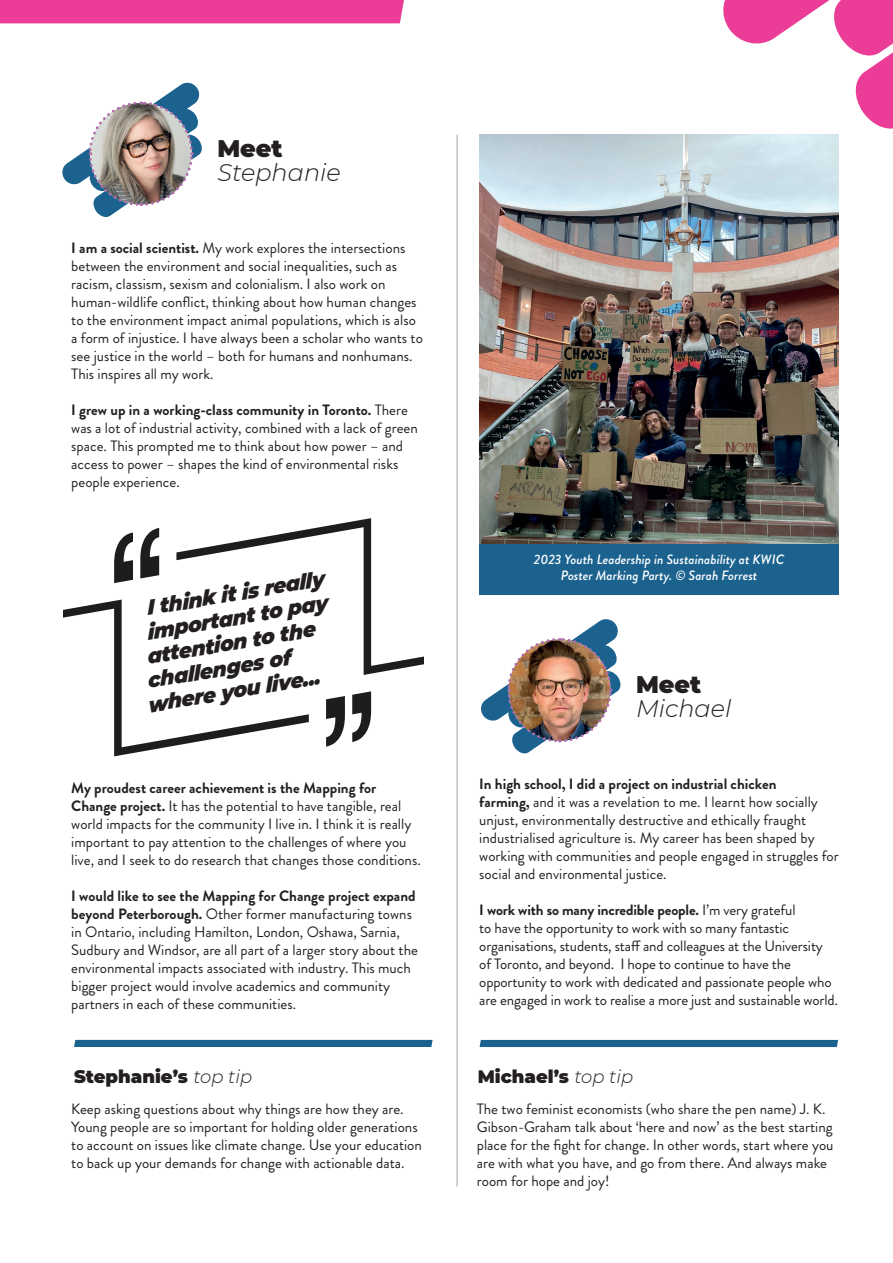
<style>
.page{position:relative;width:893px;height:1263px;background:#fff}
.page>*{position:absolute;margin:0;border:0;box-sizing:border-box;transform-origin:0 0}
.t1{font:italic 300 24px/24px "Montserrat";color:#231f20}
.t2{font:italic 900 21px "Montserrat";color:#231f20}
.t3{font:900 18px "Montserrat";color:#231f20}
.t4{font:15px/18px "Brandon Grotesque";color:#231f20}
.t5{font:italic 500 13.5px/16.2px "Brandon Grotesque";color:#fff;text-align:center}
.s1{font-weight:900;font-style:normal}
.s2{font-weight:700}
.s3{font-weight:300;font-style:italic}
.s4{font-weight:400}
</style>
<div class="page">
<img style="left:62px;top:82px;width:140px;height:135px">
<div style="left:0;top:0;width:404px;height:23px;background:#eb3c97"></div>
<svg style="left:723px;top:0;width:170px;height:129px"></svg>
<div style="left:480px;top:1040px;width:358px;height:7px;background:#1b628f"></div>
<div style="left:74px;top:1040px;width:359px;height:7px;background:#1b628f"></div>
<hr style="left:457px;top:135px;width:1px;height:1051px;background:#a0a1a5">
<svg style="left:64px;top:518px;width:360px;height:238px"></svg>
<div style="left:479px;top:540px;width:360px;height:54px;background:#1b628f"></div>
<img style="left:480px;top:135px;width:359px;height:408px">
<img style="left:481px;top:619px;width:140px;height:135px">
<p class="t1" style="left:217px;top:135px;width:125px"><span class="s1">Meet<br></span>Stephanie</p>
<p class="t4" style="left:71px;top:239px;width:353px"><span class="s2">I am a social scientist.</span> My work explores the intersections between the environment and social inequalities, such as racism, classism, sexism and colonialism. I also work on human-wildlife conflict, thinking about how human changes to the environment impact animal populations, which is also a form of injustice. I have always been a scholar who wants to see justice in the world – both for humans and nonhumans.<br>This inspires all my work.</p>
<p class="t4" style="left:71px;top:401px;width:348px"><span class="s2">I grew up in a working-class community in Toronto.</span> There was a lot of industrial activity, combined with a lack of green space. This prompted me to think about how power – and access to power – shapes the kind of environmental risks people experience.</p>
<h2 class="t2" style="left:144px;top:592px;width:181px;rotate:-9deg">I think it is really</h2>
<h2 class="t2" style="left:144px;top:616px;width:184px;rotate:-9deg">important to pay</h2>
<h2 class="t2" style="left:145px;top:640px;width:172px;rotate:-9deg">attention to the</h2>
<h2 class="t2" style="left:145px;top:665px;width:147px;rotate:-9deg">challenges of</h2>
<h2 class="t2" style="left:145px;top:689px;width:176px;rotate:-9deg">where you live...</h2>
<p class="t4" style="left:71px;top:779px;width:351px"><span class="s2">My proudest career achievement is the Mapping for Change project.</span> It has the potential to have tangible, real world impacts for the community I live in. I think it is really important to pay attention to the challenges of where you live, and I seek to do research that changes those conditions.</p>
<p class="t4" style="left:71px;top:887px;width:348px"><span class="s2">I would like to see the Mapping for Change project expand beyond Peterborough.</span> Other former manufacturing towns in Ontario, including Hamilton, London, Oshawa, Sarnia, Sudbury and Windsor, are all part of a larger story about the environmental impacts associated with industry. This much bigger project would involve academics and community partners in each of these communities.</p>
<p class="t3" style="left:74px;top:1063px;width:180px">Stephanie’s <span class="s3">top tip</span></p>
<p class="t4" style="left:71px;top:1100px;width:352px">Keep asking questions about why things are how they are.<br>Young people are so important for holding older generations to account on issues like climate change. Use your education to back up your demands for change with actionable data.</p>
<p class="t5" style="left:534px;top:551px;width:252px">2023 Youth Leadership in Sustainability at KWIC<br>Poster Marking Party. <span class="s4">©</span> Sarah Forrest</p>
<p class="t1" style="left:636px;top:672px;width:97px"><span class="s1">Meet<br></span>Michael</p>
<p class="t4" style="left:479px;top:775px;width:361px"><span class="s2">In high school, I did a project on industrial chicken<br>farming,</span> and it was a revelation to me. I learnt how socially unjust, environmentally destructive and ethically fraught industrialised agriculture is. My career has been shaped by working with communities and people engaged in struggles for social and environmental justice.</p>
<p class="t4" style="left:479px;top:901px;width:360px"><span class="s2">I work with so many incredible people.</span> I’m very grateful<br>to have the opportunity to work with so many fantastic organisations, students, staff and colleagues at the University of Toronto, and beyond. I hope to continue to have the opportunity to work with dedicated and passionate people who are engaged in work to realise a more just and sustainable world.</p>
<p class="t3" style="left:478px;top:1063px;width:157px">Michael’s <span class="s3">top tip</span></p>
<p class="t4" style="left:477px;top:1100px;width:358px">The two feminist economists (who share the pen name) J. K.<br>Gibson-Graham talk about ‘here and now’ as the best starting place for the fight for change. In other words, start where you are with what you have, and go from there. And always make room for hope and joy!</p>
</div>
